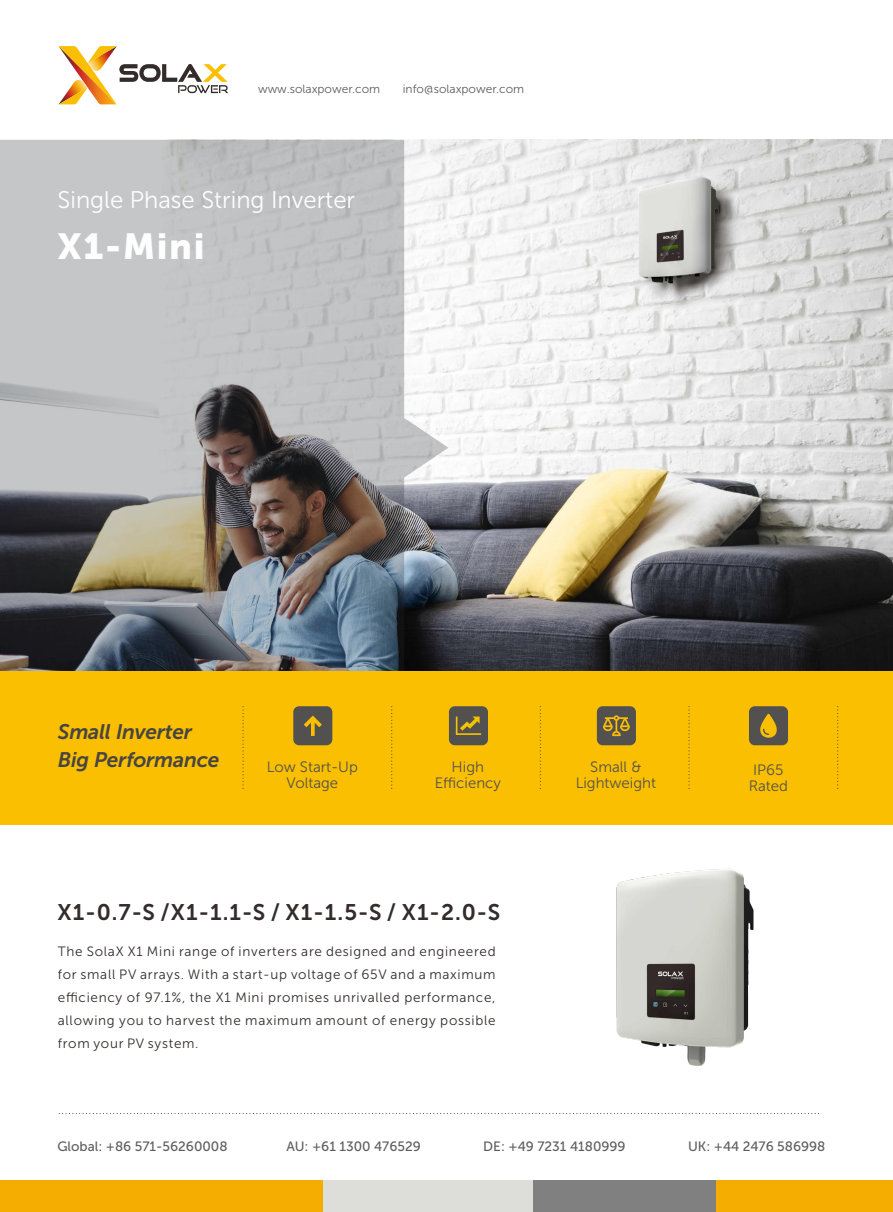
<style>
.page{position:relative;width:893px;height:1212px;background:#fff}
.page>*{position:absolute;margin:0;border:0;box-sizing:border-box;transform-origin:0 0}
.t1{font:36px "Museo Sans 900";letter-spacing:.045em;color:#fefefe}
.t2{font:24px "Museo Sans 300";color:#fefefe}
.t3{font:22.5px "Museo Sans 700";letter-spacing:.05em;color:#332c2b}
.t4{font:italic 21px/28.2px "Museo Sans 700";letter-spacing:-.01em;color:#474443}
.t5{font:15px/16.2px "Museo Sans 300";color:#535150;text-align:center}
.t6{font:13.5px/23.1px "Museo Sans 300";letter-spacing:.055em;color:#332c2b;text-align:justify}
.t7{font:13.5px "Museo Sans 500";color:#5f5d5d}
.t8{font:12px "Museo Sans 300";color:#5f5d5d}
</style>
<div class="page">
<svg style="left:59px;top:46px;width:169px;height:58px"></svg>
<img style="left:448px;top:140px;width:445px;height:531px">
<svg style="left:0;top:140px;width:448px;height:531px;background:#9f9fa0"></svg>
<img style="left:616px;top:868px;width:138px;height:198px">
<div style="left:0;top:1180px;width:323px;height:32px;background:#f6ad02"></div>
<div style="left:323px;top:1180px;width:210px;height:32px;background:#ddddda"></div>
<div style="left:533px;top:1180px;width:183px;height:32px;background:#808080"></div>
<div style="left:716px;top:1180px;width:177px;height:32px;background:#f6ad02"></div>
<svg style="left:58px;top:1113px;width:761px;height:1px"></svg>
<div style="left:0;top:671px;width:893px;height:154px;background:#f9bf00"></div>
<div style="left:293px;top:706px;width:39px;height:39px;background:#535150;border-radius:6px"></div>
<div style="left:449px;top:706px;width:39px;height:39px;background:#535150;border-radius:6px"></div>
<div style="left:597px;top:706px;width:39px;height:39px;background:#535150;border-radius:6px"></div>
<svg style="left:391px;top:706px;width:1px;height:83px"></svg>
<svg style="left:540px;top:706px;width:1px;height:83px"></svg>
<svg style="left:243px;top:706px;width:1px;height:83px"></svg>
<svg style="left:689px;top:706px;width:1px;height:83px"></svg>
<svg style="left:837px;top:706px;width:1px;height:83px"></svg>
<svg style="left:603px;top:715px;width:27px;height:21px"></svg>
<svg style="left:456px;top:716px;width:25px;height:19px"></svg>
<svg style="left:304px;top:715px;width:18px;height:21px"></svg>
<div style="left:749px;top:706px;width:39px;height:39px;background:#535150;border-radius:6px"></div>
<svg style="left:760px;top:714px;width:17px;height:24px"></svg>
<p class="t8" style="left:258px;top:84px;width:124px">www.solaxpower.com</p>
<p class="t8" style="left:403px;top:84px;width:123px">info@solaxpower.com</p>
<h2 class="t2" style="left:58px;top:190px;width:299px">Single Phase String Inverter</h2>
<h1 class="t1" style="left:58px;top:232px;width:149px">X1-Mini</h1>
<h3 class="t4" style="left:58px;top:720px;width:163px">Small Inverter<br>Big Performance</h3>
<p class="t5" style="left:267px;top:760px;width:93px">Low Start-Up<br>Voltage</p>
<p class="t5" style="left:435px;top:760px;width:68px">High<br>Efficiency</p>
<p class="t5" style="left:576px;top:760px;width:82px">Small &amp;<br>Lightweight</p>
<p class="t5" style="left:749px;top:763px;width:41px;text-align:left">IP65<br>Rated</p>
<h3 class="t3" style="left:57px;top:903px;width:444px">X1-0.7-S /X1-1.1-S / X1-1.5-S / X1-2.0-S</h3>
<p class="t6" style="left:58px;top:941px;width:439px">The SolaX X1 Mini range of inverters are designed and engineered for small PV arrays. With a start-up voltage of 65V and a maximum efficiency of 97.1%, the X1 Mini promises unrivalled performance, allowing you to harvest the maximum amount of energy possible from your PV system.</p>
<p class="t7" style="left:57px;top:1141px;width:172px">Global: +86 571-56260008</p>
<p class="t7" style="left:287px;top:1141px;width:136px">AU: +61 1300 476529</p>
<p class="t7" style="left:483px;top:1141px;width:144px">DE: +49 7231 4180999</p>
<p class="t7" style="left:688px;top:1141px;width:139px">UK: +44 2476 586998</p>
</div>
